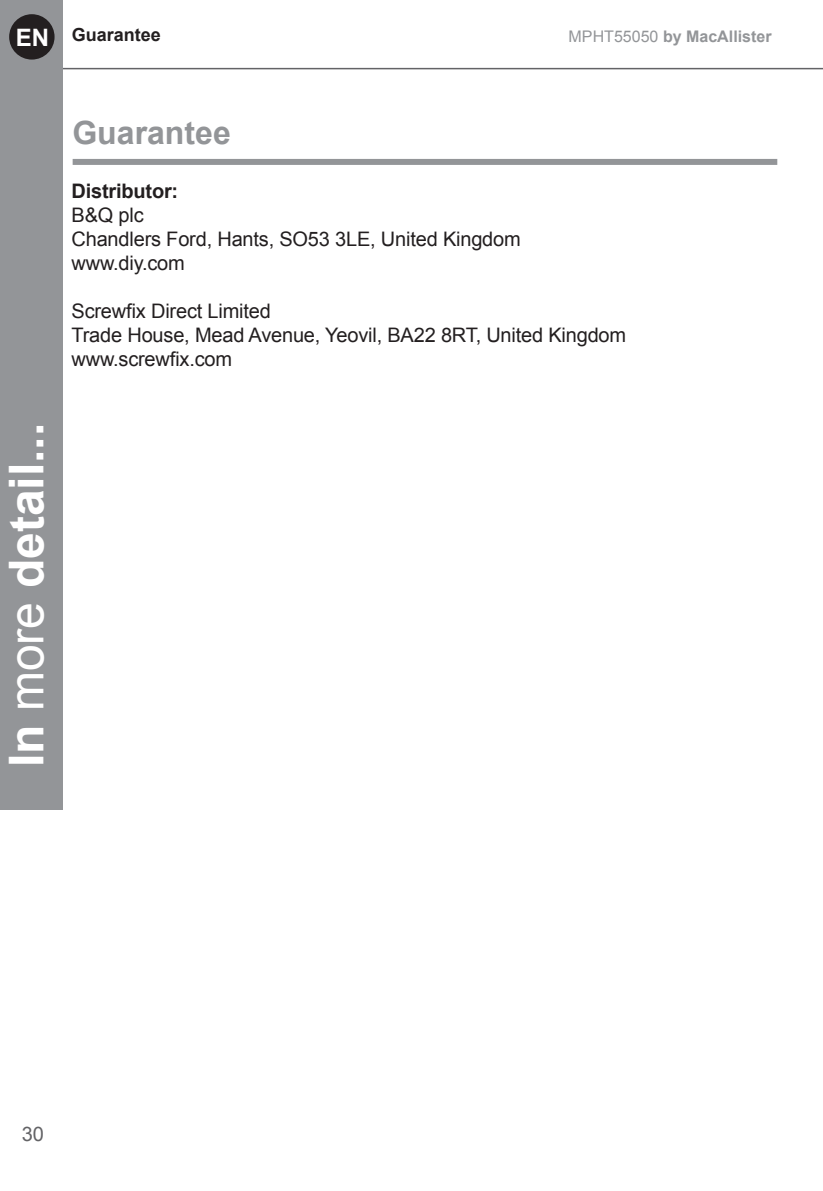
<style>
.page{position:relative;width:823px;height:1191px;background:#fff}
.page>*{position:absolute;margin:0;border:0;box-sizing:border-box;transform-origin:0 0}
.t1{font:700 48px "Arial";color:#fff}
.t2{font:700 32px "Arial";color:#939598}
.t3{font:700 24px "Arial";color:#fff}
.t4{font:20px "Arial";letter-spacing:-.01em;color:#231f20}
.t5{font:700 20px "Arial";letter-spacing:-.01em;color:#231f20}
.t6{font:20px "Arial";color:#636366}
.t7{font:700 18px "Arial";color:#231f20}
.t8{font:700 16px "Arial";color:#939598}
.s1{font-weight:400}
</style>
<div class="page">
<hr style="left:50px;top:68px;width:772px;height:1px;background:#636366">
<div style="left:0;top:0;width:62px;height:809px;background:#939598"></div>
<div style="left:9px;top:14px;width:45px;height:46px;background:#231f20;border-radius:50%"></div>
<div style="left:73px;top:159px;width:703px;height:6px;background:#939598"></div>
<p class="t3" style="left:16px;top:22px;width:35px">EN</p>
<p class="t7" style="left:72px;top:23px;width:91px">Guarantee</p>
<p class="t8" style="left:568px;top:25px;width:204px"><span class="s1">MPHT55050</span> by MacAllister</p>
<h1 class="t1" style="left:-6px;top:767px;width:346px;rotate:-90deg">In <span class="s1">more</span> detail...</h1>
<p class="t2" style="left:72px;top:112px;width:160px">Guarantee</p>
<p class="t5" style="left:71px;top:178px;width:108px">Distributor:</p>
<p class="t4" style="left:71px;top:202px;width:74px">B&amp;Q plc</p>
<p class="t4" style="left:71px;top:226px;width:450px">Chandlers Ford, Hants, SO53 3LE, United Kingdom</p>
<p class="t4" style="left:71px;top:250px;width:115px">www.diy.com</p>
<p class="t4" style="left:71px;top:298px;width:201px">Screwfix Direct Limited</p>
<p class="t4" style="left:71px;top:322px;width:556px">Trade House, Mead Avenue, Yeovil, BA22 8RT, United Kingdom</p>
<p class="t4" style="left:71px;top:346px;width:162px">www.screwfix.com</p>
<p class="t6" style="left:22px;top:1121px;width:24px">30</p>
</div>
